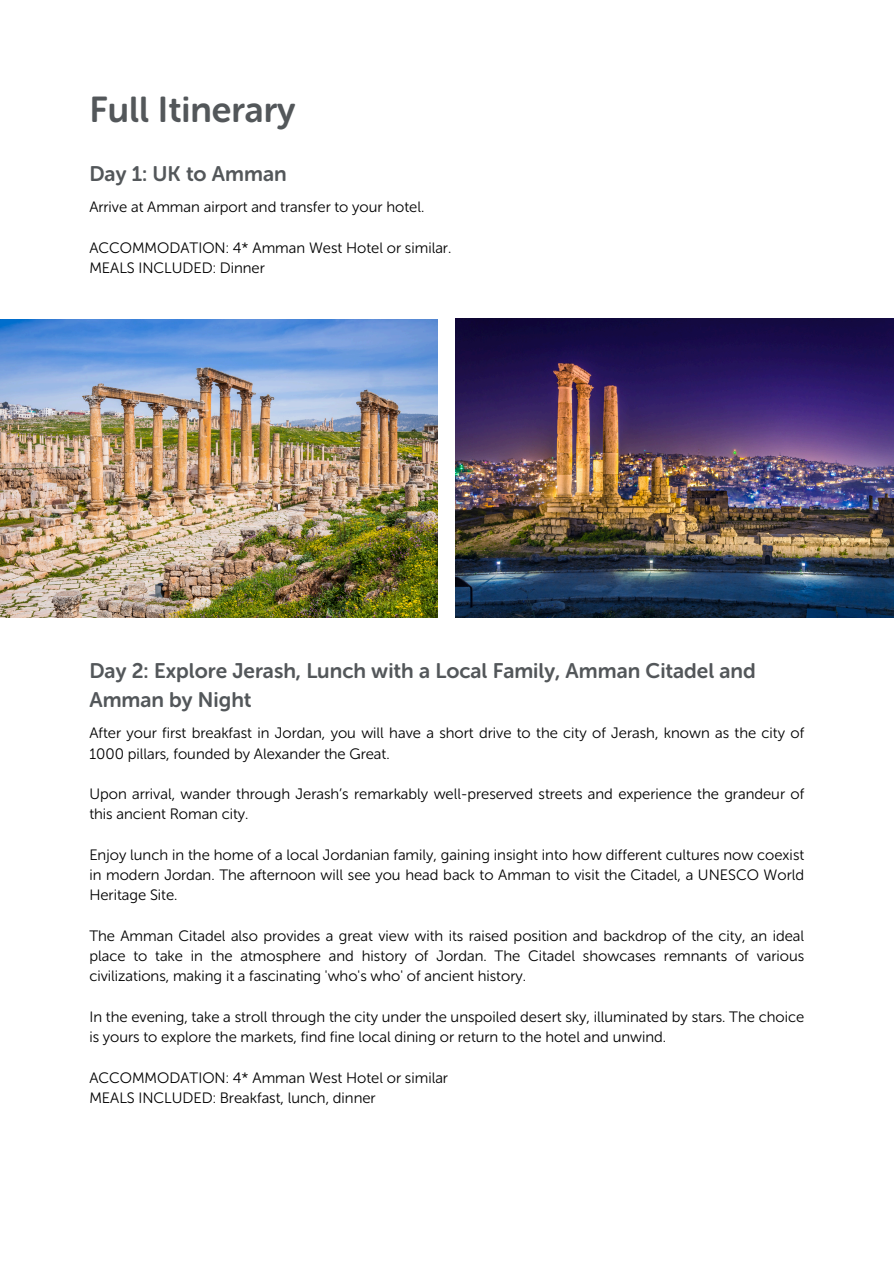
<style>
.page{position:relative;width:894px;height:1264px;background:#fff}
.page>*{position:absolute;margin:0;border:0;box-sizing:border-box;transform-origin:0 0}
.t1{font:35.85px "Museo Sans Rounded 700";color:#53575a}
.t2{font:21px/29.2px "Museo Sans Rounded 700";color:#53575a}
.t3{font:15px/20.2px "Museo Sans Rounded 300";color:#000}
</style>
<div class="page">
<img style="left:455px;top:318px;width:438px;height:300px">
<img style="left:0;top:319px;width:438px;height:298px">
<h1 class="t1" style="left:89px;top:88px;width:208px">Full Itinerary</h1>
<h2 class="t2" style="left:89px;top:159px;width:199px">Day 1: UK to Amman</h2>
<p class="t3" style="left:89px;top:197px;width:336px">Arrive at Amman airport and transfer to your hotel.</p>
<p class="t3" style="left:89px;top:238px;width:363px">ACCOMMODATION: 4* Amman West Hotel or similar.</p>
<p class="t3" style="left:89px;top:258px;width:177px">MEALS INCLUDED: Dinner</p>
<p class="t2" style="left:89px;top:656px;width:667px">Day 2: Explore Jerash, Lunch with a Local Family, Amman Citadel and<br>Amman by Night</p>
<p class="t3" style="left:89px;top:723px;width:716px">After your first breakfast in Jordan, you will have a short drive to the city of Jerash, known as the city of<br>1000 pillars, founded by Alexander the Great.</p>
<h2 class="t3" style="left:89px;top:784px;width:716px">Upon arrival, wander through Jerash’s remarkably well-preserved streets and experience the grandeur of this ancient Roman city.</h2>
<p class="t3" style="left:89px;top:844px;width:716px;text-align:justify">Enjoy lunch in the home of a local Jordanian family, gaining insight into how different cultures now coexist in modern Jordan. The afternoon will see you head back to Amman to visit the Citadel, a UNESCO World Heritage Site.</p>
<p class="t3" style="left:89px;top:925px;width:716px;text-align:justify">The Amman Citadel also provides a great view with its raised position and backdrop of the city, an ideal place to take in the atmosphere and history of Jordan. The Citadel showcases remnants of various civilizations, making it a fascinating 'who's who' of ancient history.</p>
<p class="t3" style="left:89px;top:1006px;width:716px">In the evening, take a stroll through the city under the unspoiled desert sky, illuminated by stars. The choice is yours to explore the markets, find fine local dining or return to the hotel and unwind.</p>
<p class="t3" style="left:89px;top:1067px;width:360px">ACCOMMODATION: 4* Amman West Hotel or similar</p>
<p class="t3" style="left:89px;top:1087px;width:288px">MEALS INCLUDED: Breakfast, lunch, dinner</p>
</div>
